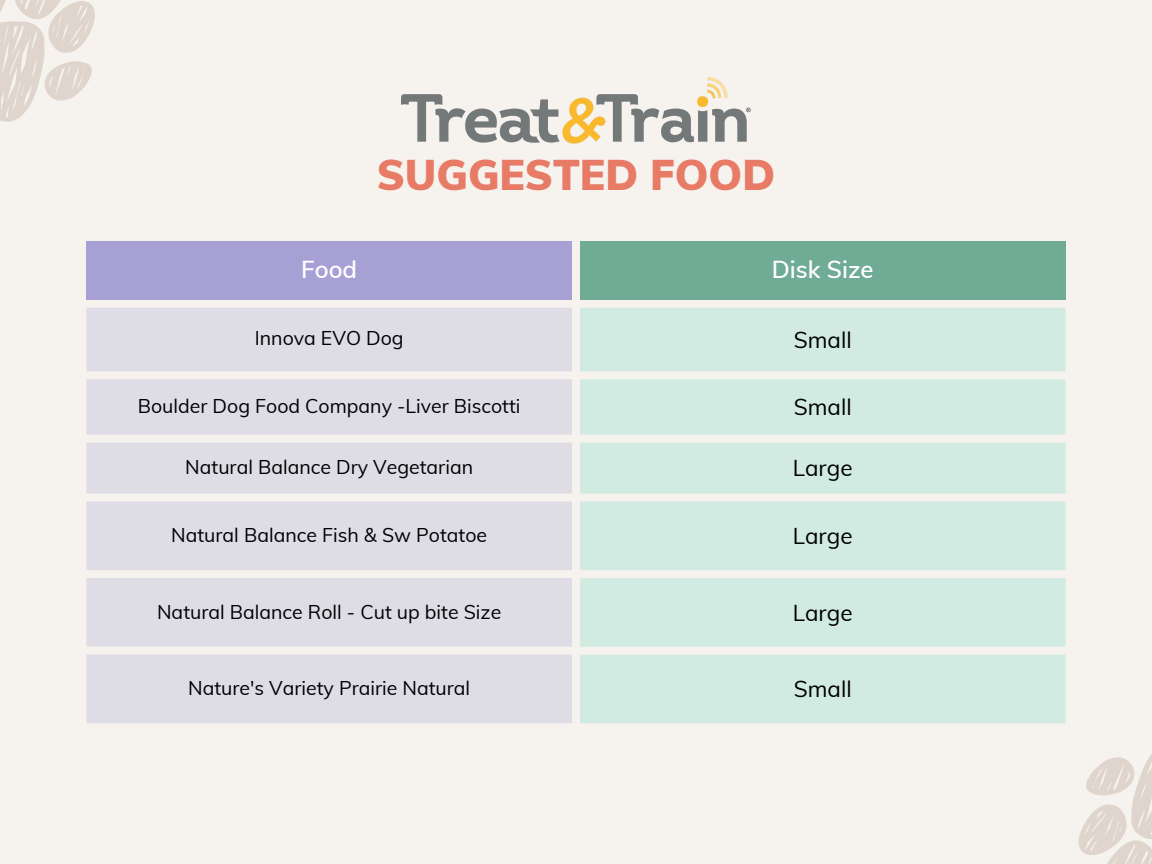
<style>
.page{position:relative;width:1152px;height:864px;background:#f6f3ef}
.page>*{position:absolute;margin:0;border:0;box-sizing:border-box;transform-origin:0 0}
.t1{font:900 42px "Muli";color:#e87b66}
.t2{font:600 24px "Muli";color:#fff}
.t3{font:22.5px "Muli";color:#000}
.t4{font:19.5px "Muli";color:#000}
</style>
<div class="page">
<div style="left:86px;top:242px;width:486px;height:58px;background:#a6a0d4"></div>
<div style="left:580px;top:242px;width:486px;height:58px;background:#70ab96"></div>
<svg style="left:86px;top:308px;width:486px;height:415px;background:#e0dfe6"></svg>
<svg style="left:580px;top:308px;width:486px;height:415px;background:#d5ebe3"></svg>
<svg style="left:0;top:0;width:95px;height:122px"></svg>
<svg style="left:1078px;top:754px;width:74px;height:110px"></svg>
<img style="left:402px;top:77px;width:348px;height:67px">
<p class="t1" style="left:377px;top:148px;width:400px">SUGGESTED FOOD</p>
<p class="t2" style="left:301px;top:254px;width:58px">Food</p>
<p class="t2" style="left:772px;top:254px;width:103px">Disk Size</p>
<h1 class="t4" style="left:255px;top:325px;width:150px">Innova EVO Dog</h1>
<p class="t3" style="left:794px;top:326px;width:59px">Small</p>
<p class="t4" style="left:138px;top:393px;width:384px">Boulder Dog Food Company -Liver Biscotti</p>
<p class="t3" style="left:794px;top:393px;width:59px">Small</p>
<p class="t4" style="left:185px;top:454px;width:289px">Natural Balance Dry Vegetarian</p>
<p class="t3" style="left:793px;top:454px;width:61px">Large</p>
<p class="t4" style="left:171px;top:522px;width:317px">Natural Balance Fish &amp; Sw Potatoe</p>
<p class="t3" style="left:793px;top:522px;width:61px">Large</p>
<p class="t4" style="left:157px;top:599px;width:346px">Natural Balance Roll - Cut up bite Size</p>
<p class="t3" style="left:793px;top:598px;width:61px">Large</p>
<p class="t4" style="left:188px;top:675px;width:284px">Nature's Variety Prairie Natural</p>
<p class="t3" style="left:794px;top:675px;width:59px">Small</p>
</div>
